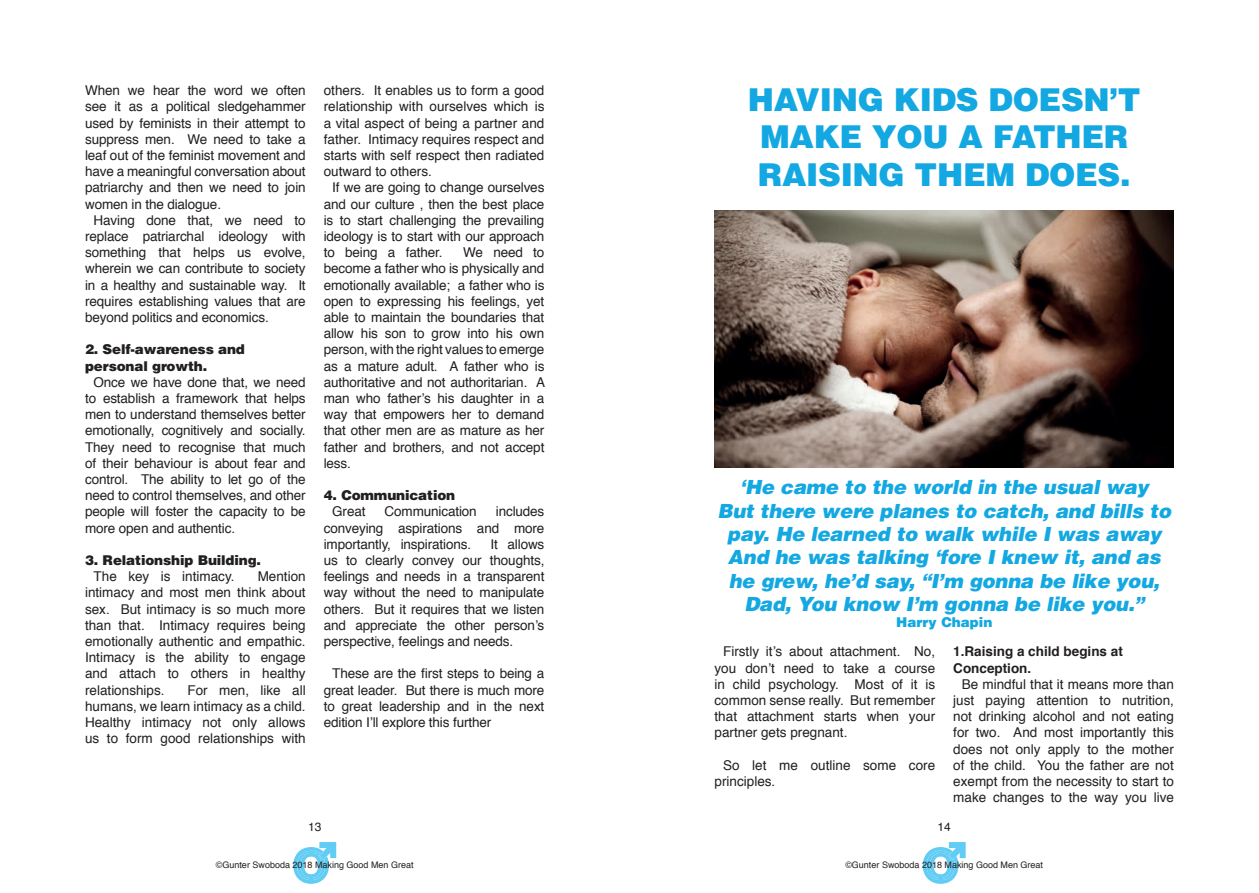
<style>
.page{position:relative;width:1259px;height:893px;background:#fff}
.page>*{position:absolute;margin:0;border:0;box-sizing:border-box;transform-origin:0 0}
.t1{font:900 31.5px/37.8px "Helvetica";letter-spacing:-.01em;color:#13a8e1;text-align:center}
.t2{font:italic 900 19.5px/23.4px "Helvetica";letter-spacing:-.01em;color:#13a8e1;text-align:center}
.t3{font:13.5px/16.2px "Helvetica";letter-spacing:-.01em;color:#231f20;text-align:justify}
.t4{font:900 13.5px/16.2px "Helvetica";letter-spacing:-.01em;color:#231f20}
.t5{font:700 13.5px/16.2px "Helvetica";color:#231f20}
.t6{font:900 13.5px "Helvetica";color:#13a8e1}
.t7{font:12px "Helvetica";color:#231f20}
.t8{font:9px "Helvetica";color:#231f20}
</style>
<div class="page">
<svg style="left:293px;top:842px;width:43px;height:42px"></svg>
<svg style="left:922px;top:842px;width:43px;height:42px"></svg>
<img style="left:714px;top:210px;width:460px;height:258px">
<p class="t3" style="left:85px;top:83px;width:222px">When we hear the word we often see it as a political sledgehammer used by feminists in their attempt to suppress men. We need to take a leaf out of the feminist movement and have a meaningful conversation about patriarchy and then we need to join women in the dialogue.</p>
<p class="t3" style="left:85px;top:212px;width:222px;text-indent:9px">Having done that, we need to replace patriarchal ideology with something that helps us evolve, wherein we can contribute to society in a healthy and sustainable way. It requires establishing values that are beyond politics and economics.</p>
<p class="t4" style="left:85px;top:341px;width:161px">2. Self-awareness and personal growth.</p>
<p class="t3" style="left:85px;top:374px;width:222px;text-indent:9px">Once we have done that, we need to establish a framework that helps men to understand themselves better emotionally, cognitively and socially.<br>They need to recognise that much of their behaviour is about fear and control. The ability to let go of the need to control themselves, and other people will foster the capacity to be more open and authentic.</p>
<p class="t4" style="left:85px;top:552px;width:178px">3. Relationship Building.</p>
<p class="t3" style="left:94px;top:569px;width:142px">The key is intimacy.</p>
<p class="t3" style="left:85px;top:569px;width:222px;text-indent:173px">Mention intimacy and most men think about sex. But intimacy is so much more than that. Intimacy requires being emotionally authentic and empathic.<br>Intimacy is the ability to engage and attach to others in healthy relationships.</p>
<p class="t3" style="left:85px;top:682px;width:222px;text-indent:102px">For men, like all humans, we learn intimacy as a child.<br>Healthy intimacy not only allows us to form good relationships with</p>
<p class="t3" style="left:324px;top:83px;width:222px">others. It enables us to form a good relationship with ourselves which is a vital aspect of being a partner and father. Intimacy requires respect and starts with self respect then radiated outward to others.</p>
<p class="t3" style="left:324px;top:180px;width:222px;text-indent:9px">If we are going to change ourselves and our culture , then the best place is to start challenging the prevailing ideology is to start with our approach to being a father.</p>
<p class="t3" style="left:324px;top:245px;width:223px;text-indent:139px">We need to become a father who is physically and emotionally available; a father who is open to expressing his feelings, yet able to maintain the boundaries that allow his son to grow into his own person, with the right values to emerge as a mature adult. A father who is authoritative and not authoritarian. A man who father’s his daughter in a way that empowers her to demand that other men are as mature as her father and brothers, and not accept less.</p>
<p class="t4" style="left:324px;top:487px;width:133px">4. Communication</p>
<p class="t3" style="left:332px;top:504px;width:35px">Great</p>
<p class="t3" style="left:384px;top:504px;width:94px">Communication</p>
<p class="t3" style="left:324px;top:504px;width:222px;text-indent:172px">includes conveying aspirations and more importantly, inspirations.</p>
<p class="t3" style="left:324px;top:536px;width:222px;text-indent:167px">It allows us to clearly convey our thoughts, feelings and needs in a transparent way without the need to manipulate others. But it requires that we listen and appreciate the other person’s perspective, feelings and needs.</p>
<p class="t3" style="left:324px;top:666px;width:222px;text-indent:9px">These are the first steps to being a great leader. But there is much more to great leadership and in the next edition I’ll explore this further</p>
<h1 class="t1" style="left:748px;top:79px;width:394px">HAVING KIDS DOESN’T<br>MAKE YOU A FATHER<br>RAISING THEM DOES.</h1>
<h2 class="t2" style="left:717px;top:475px;width:455px">‘He came to the world in the usual way<br>But there were planes to catch, and bills to pay. He learned to walk while I was away And he was talking ‘fore I knew it, and as he grew, he’d say, “I’m gonna be like you, Dad, You know I’m gonna be like you.”</h2>
<p class="t6" style="left:896px;top:614px;width:98px">Harry Chapin</p>
<p class="t3" style="left:714px;top:644px;width:222px;text-indent:9px">Firstly it’s about attachment. No, you don’t need to take a course in child psychology. Most of it is common sense really. But remember that attachment starts when your partner gets pregnant.</p>
<p class="t3" style="left:714px;top:757px;width:222px;text-indent:9px">So let me outline some core principles.</p>
<p class="t5" style="left:953px;top:644px;width:171px">1.Raising a child begins at<br>Conception.</p>
<p class="t3" style="left:953px;top:676px;width:222px;text-indent:9px">Be mindful that it means more than just paying attention to nutrition, not drinking alcohol and not eating for two. And most importantly this does not only apply to the mother of the child. You the father are not exempt from the necessity to start to make changes to the way you live</p>
<p class="t7" style="left:308px;top:817px;width:15px">13</p>
<p class="t7" style="left:937px;top:817px;width:15px">14</p>
<p class="t8" style="left:216px;top:857px;width:199px">©Gunter Swoboda 2018 Making Good Men Great</p>
<p class="t8" style="left:845px;top:857px;width:199px">©Gunter Swoboda 2018 Making Good Men Great</p>
</div>
